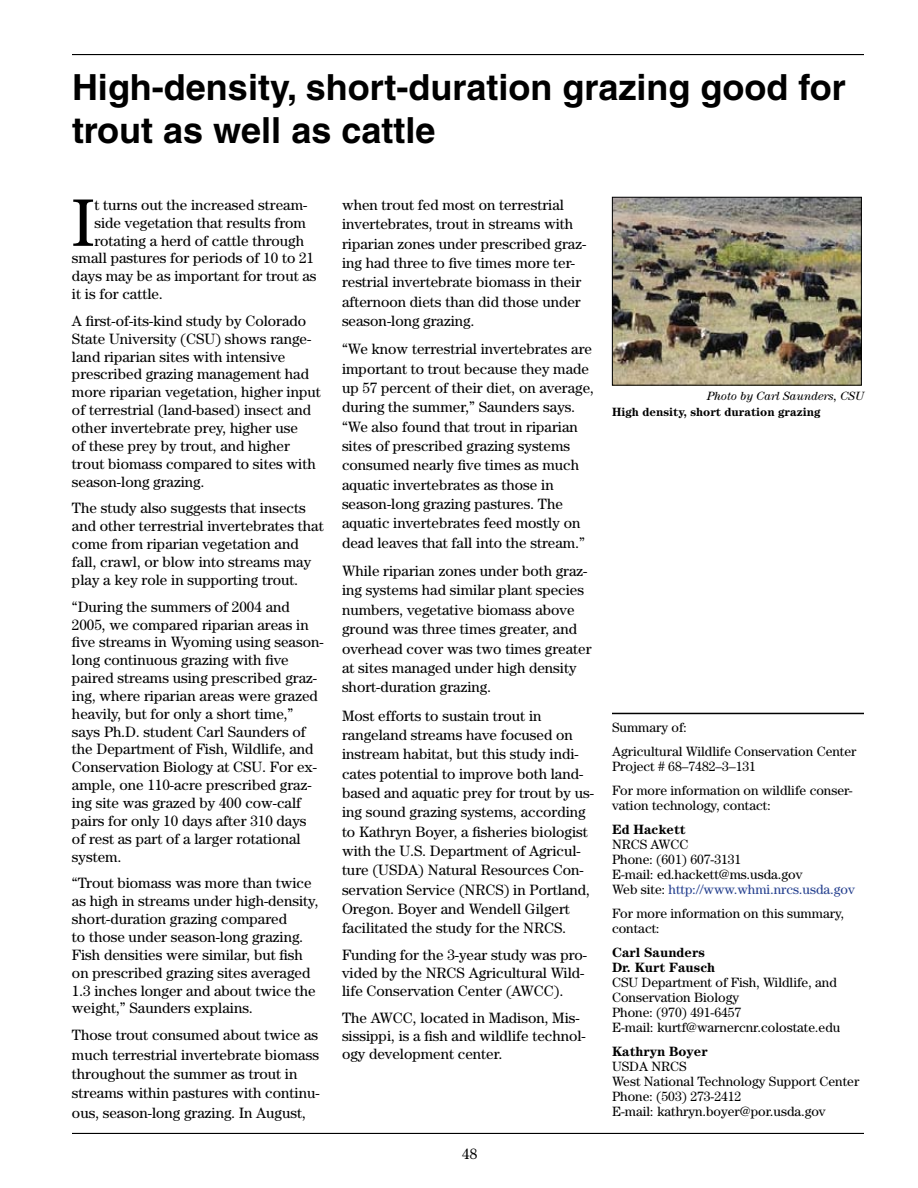
<style>
.page{position:relative;width:918px;height:1188px;background:#fff}
.page>*{position:absolute;margin:0;border:0;box-sizing:border-box;transform-origin:0 0}
.t1{font:67.35px "Century";color:#000}
.t2{font:700 36px/43.2px "Helvetica";color:#000}
.t3{font:15px/19.4px "Century";color:#000}
.t4{font:13.5px/15px "Century";color:#000}
.t5{font:700 13.5px/15px "Century";color:#000}
.t6{font:700 12px "Century";color:#000}
.t7{font:italic 12px "Century";color:#000}
.s1{color:#25408f}
</style>
<div class="page">
<hr style="left:72px;top:54px;width:792px;height:1px;background:#000">
<hr style="left:72px;top:1133px;width:792px;height:1px;background:#000">
<hr style="left:612px;top:713px;width:252px;height:1px;background:#000">
<img style="left:614px;top:199px;width:246px;height:185px">
<div style="left:612px;top:197px;width:250px;height:189px;border:1px solid #000"></div>
<h2 class="t2" style="left:72px;top:65px;width:775px">High-density, short-duration grazing good for trout as well as cattle</h2>
<h1 class="t1" style="left:72px;top:183px;width:24px">I</h1>
<p class="t3" style="left:94px;top:195px;width:214px">t turns out the increased stream-</p>
<p class="t3" style="left:94px;top:213px;width:213px">side vegetation that results from</p>
<p class="t3" style="left:94px;top:230px;width:211px">rotating a herd of cattle through</p>
<p class="t3" style="left:72px;top:248px;width:244px">small pastures for periods of 10 to 21</p>
<p class="t3" style="left:72px;top:266px;width:246px">days may be as important for trout as</p>
<p class="t3" style="left:72px;top:284px;width:92px">it is for cattle.</p>
<p class="t3" style="left:72px;top:312px;width:250px;line-height:17.9px">A first-of-its-kind study by Colorado State University (CSU) shows range&shy;land riparian sites with intensive prescribed grazing management had more riparian vegetation, higher input of terrestrial (land-based) insect and other invertebrate prey, higher use<br>of these prey by trout, and higher trout biomass compared to sites with season-long grazing.</p>
<p class="t3" style="left:72px;top:499px;width:253px;line-height:17.9px">The study also suggests that insects and other terrestrial invertebrates that come from riparian vegetation and fall, crawl, or blow into streams may play a key role in supporting trout.</p>
<p class="t3" style="left:72px;top:597px;width:253px;line-height:17.9px">“During the summers of 2004 and 2005, we compared riparian areas in five streams in Wyoming using season&shy;long continuous grazing with five paired streams using prescribed graz&shy;ing, where riparian areas were grazed heavily, but for only a short time,” says Ph.D. student Carl Saunders of the Department of Fish, Wildlife, and Conservation Biology at CSU. For ex&shy;ample, one 110-acre prescribed graz&shy;ing site was grazed by 400 cow-calf pairs for only 10 days after 310 days of rest as part of a larger rotational system.</p>
<p class="t3" style="left:72px;top:874px;width:248px;line-height:17.9px">“Trout biomass was more than twice as high in streams under high-density, short-duration grazing compared<br>to those under season-long grazing.<br>Fish densities were similar, but fish on prescribed grazing sites averaged 1.3 inches longer and about twice the weight,” Saunders explains.</p>
<p class="t3" style="left:72px;top:1025px;width:249px">Those trout consumed about twice as much terrestrial invertebrate biomass throughout the summer as trout in streams within pastures with continu&shy;ous, season-long grazing. In August,</p>
<p class="t3" style="left:342px;top:195px;width:246px">when trout fed most on terrestrial invertebrates, trout in streams with riparian zones under prescribed graz&shy;ing had three to five times more ter&shy;restrial invertebrate biomass in their afternoon diets than did those under season-long grazing.</p>
<p class="t3" style="left:342px;top:339px;width:254px">“We know terrestrial invertebrates are important to trout because they made up 57 percent of their diet, on average, during the summer,” Saunders says. “We also found that trout in riparian sites of prescribed grazing systems consumed nearly five times as much aquatic invertebrates as those in season-long grazing pastures. The aquatic invertebrates feed mostly on dead leaves that fall into the stream.”</p>
<p class="t3" style="left:342px;top:561px;width:251px">While riparian zones under both graz&shy;ing systems had similar plant species numbers, vegetative biomass above ground was three times greater, and overhead cover was two times greater at sites managed under high density short-duration grazing.</p>
<p class="t3" style="left:342px;top:706px;width:254px">Most efforts to sustain trout in rangeland streams have focused on instream habitat, but this study indi&shy;cates potential to improve both land&shy;based and aquatic prey for trout by us&shy;ing sound grazing systems, according to Kathryn Boyer, a fisheries biologist with the U.S. Department of Agricul&shy;ture (USDA) Natural Resources Con&shy;servation Service (NRCS) in Portland, Oregon. Boyer and Wendell Gilgert facilitated the study for the NRCS.</p>
<p class="t3" style="left:342px;top:946px;width:247px;line-height:18px">Funding for the 3-year study was pro&shy;vided by the NRCS Agricultural Wild&shy;life Conservation Center (AWCC).</p>
<p class="t3" style="left:342px;top:1009px;width:245px;line-height:18px">The AWCC, located in Madison, Mis&shy;sissippi, is a fish and wildlife technol&shy;ogy development center.</p>
<p class="t3" style="left:462px;top:1144px;width:16px">48</p>
<p class="t7" style="left:707px;top:389px;width:158px">Photo by Carl Saunders, CSU</p>
<p class="t6" style="left:612px;top:405px;width:210px">High density, short duration grazing</p>
<p class="t4" style="left:612px;top:715px;width:246px;line-height:24px">Summary of:<br>Agricultural Wildlife Conservation Center</p>
<p class="t4" style="left:612px;top:754px;width:242px;line-height:24px">Project # 68–7482–3–131<br>For more information on wildlife conser-</p>
<p class="t4" style="left:612px;top:798px;width:160px">vation technology, contact:</p>
<p class="t5" style="left:612px;top:822px;width:75px">Ed Hackett</p>
<p class="t4" style="left:612px;top:837px;width:244px">NRCS AWCC<br>Phone: (601) 607-3131<br>E-mail: ed.hackett@ms.usda.gov<br>Web site: <span class="s1">http://www.whmi.nrcs.usda.gov</span></p>
<p class="t4" style="left:612px;top:906px;width:234px">For more information on this summary, contact:</p>
<p class="t5" style="left:612px;top:945px;width:105px">Carl Saunders<br>Dr. Kurt Fausch</p>
<p class="t4" style="left:612px;top:975px;width:230px">CSU Department of Fish, Wildlife, and<br>Conservation Biology<br>Phone: (970) 491-6457<br>E-mail: kurtf@warnercnr.colostate.edu</p>
<p class="t5" style="left:612px;top:1044px;width:97px">Kathryn Boyer</p>
<p class="t4" style="left:612px;top:1059px;width:249px">USDA NRCS<br>West National Technology Support Center<br>Phone: (503) 273-2412<br>E-mail: kathryn.boyer@por.usda.gov</p>
</div>
